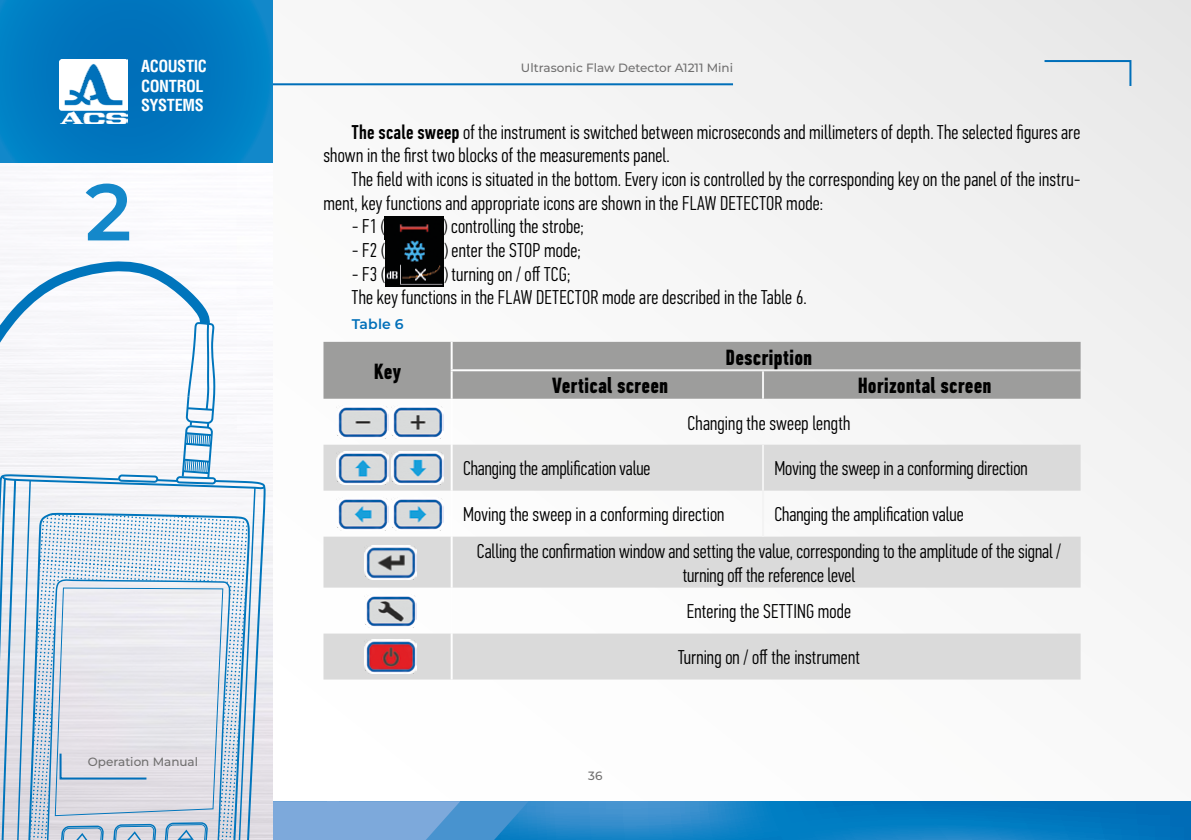
<style>
.page{position:relative;width:1191px;height:840px;background:#fff}
.page>*{position:absolute;margin:0;border:0;box-sizing:border-box;transform-origin:0 0}
.t1{font:600 80px "Montserrat";color:#1488ca}
.t2{font:700 22px "PF Din Text Comp Pro";letter-spacing:.005em;color:#000}
.t3{font:300 20px/23.6px "PF Din Text Comp Pro";letter-spacing:.005em;color:#000}
.t4{font:700 condensed 16.2px/19.2px "Helvetica LT Std";letter-spacing:-.025em;color:#fff}
.t5{font:600 14px "Montserrat";letter-spacing:.01em;color:#006fb9}
.t6{font:500 12px "Montserrat";color:#706f6f}
.s1{font-weight:500}
</style>
<div class="page">
<div style="left:0;top:0;width:1191px;height:839px;background:#f6f6f6"></div>
<svg style="left:528px;top:801px;width:663px;height:38px;background:#107ec3"></svg>
<hr style="left:228px;top:83px;width:505px;height:2px;background:#006fb9">
<svg style="left:0;top:0;width:273px;height:163px;background:#027ac0"></svg>
<svg style="left:1044px;top:59px;width:88px;height:29px"></svg>
<img style="left:60px;top:60px;width:67px;height:64px">
<img style="left:384px;top:216px;width:60px;height:46px">
<img style="left:385px;top:264px;width:59px;height:22px">
<div style="left:528px;top:341px;width:552px;height:57px;background:#9d9d9c"></div>
<svg style="left:528px;top:445px;width:552px;height:234px;fill:#dadada"></svg>
<hr style="left:762px;top:371px;width:2px;height:27px;background:#fff">
<hr style="left:762px;top:444px;width:2px;height:46px;background:#fff">
<hr style="left:762px;top:490px;width:2px;height:46px;background:#fff">
<hr style="left:451px;top:369px;width:312px;height:2px;background:#fff">
<hr style="left:763px;top:369px;width:317px;height:2px;background:#fff">
<svg style="left:2px;top:261px;width:208px;height:61px"></svg>
<svg style="left:0;top:322px;width:528px;height:518px"></svg>
<p class="t4" style="left:141px;top:57px;width:67px">ACOUSTIC<br>CONTROL<br>SYSTEMS</p>
<h1 class="t1" style="left:85px;top:155px;width:48px">2</h1>
<p class="t6" style="left:88px;top:753px;width:112px">Operation Manual</p>
<p class="t6" style="left:521px;top:59px;width:214px">Ultrasonic Flaw Detector A1211 Mini</p>
<p class="t3" style="left:323px;top:120px;width:758px;text-indent:28px"><span class="s1">The scale sweep</span> of the instrument is switched between microseconds and millimeters of depth. The selected figures are shown in the first two blocks of the measurements panel.</p>
<p class="t3" style="left:323px;top:167px;width:758px;text-indent:28px">The field with icons is situated in the bottom. Every icon is controlled by the corresponding key on the panel of the instru&shy;ment, key functions and appropriate icons are shown in the FLAW DETECTOR mode:</p>
<p class="t3" style="left:352px;top:214px;width:34px">- F1 (</p>
<p class="t3" style="left:443px;top:214px;width:142px">) controlling the strobe;</p>
<p class="t3" style="left:352px;top:238px;width:35px">- F2 (</p>
<p class="t3" style="left:444px;top:238px;width:139px">) enter the STOP mode;</p>
<p class="t3" style="left:352px;top:262px;width:35px">- F3 (</p>
<p class="t3" style="left:352px;top:262px;width:456px;text-indent:92px">) turning on / off TCG;<br>The key functions in the FLAW DETECTOR mode are described in the Table 6.</p>
<p class="t5" style="left:352px;top:314px;width:53px">Table 6</p>
<p class="t2" style="left:374px;top:358px;width:29px">Key</p>
<p class="t2" style="left:725px;top:343px;width:88px">Description</p>
<p class="t2" style="left:552px;top:372px;width:118px">Vertical screen</p>
<p class="t2" style="left:857px;top:372px;width:135px">Horizontal screen</p>
<p class="t3" style="left:687px;top:410px;width:164px">Changing the sweep length</p>
<p class="t3" style="left:463px;top:456px;width:189px">Changing the amplification value</p>
<p class="t3" style="left:774px;top:456px;width:255px">Moving the sweep in a conforming direction</p>
<p class="t3" style="left:463px;top:502px;width:263px">Moving the sweep in a conforming direction</p>
<p class="t3" style="left:477px;top:496px;width:585px;line-height:36.4px;text-indent:297px">Changing the amplification value<br>Calling the confirmation window and setting the value, corresponding to the amplitude of the signal /</p>
<p class="t3" style="left:682px;top:556px;width:174px;line-height:36.4px">turning off the reference level<br>Entering the SETTING mode</p>
<p class="t3" style="left:678px;top:645px;width:183px">Turning on / off the instrument</p>
<p class="t6" style="left:588px;top:766px;width:16px">36</p>
</div>
